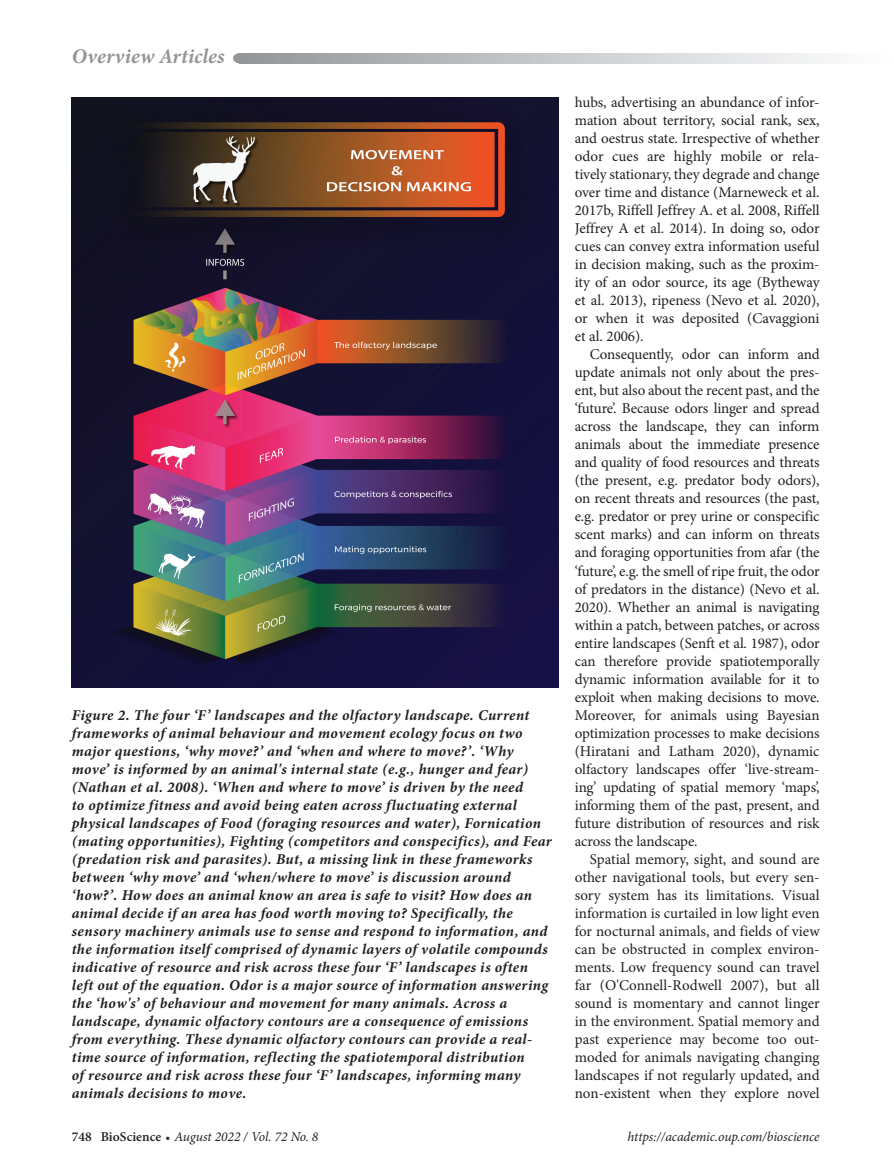
<style>
.page{position:relative;width:894px;height:1174px;background:#fff}
.page>*{position:absolute;margin:0;border:0;box-sizing:border-box;transform-origin:0 0}
.t1{font:italic 700 21px "Minion Pro";letter-spacing:.005em;color:#939598}
.Para{font:15px/18px "Minion Pro";letter-spacing:-.005em;color:#231f20;text-align:justify}
.FigCaption{font:italic 700 15px/18px "Minion Pro";letter-spacing:.025em;color:#231f20}
.t2{font:italic 13.5px "Minion Pro";letter-spacing:-.005em;color:#231f20}
.s1{font-weight:600;font-style:normal}
.s2{font-weight:600;font-style:normal;font-size:12px}
</style>
<div class="page">
<svg style="left:243px;top:53px;width:580px;height:11px;background:#c5c6c9"></svg>
<div style="left:233px;top:53px;width:14px;height:11px;background:#939598;border-radius:50%"></div>
<img style="left:72px;top:98px;width:486px;height:589px">
<h1 class="t1" style="left:72px;top:41px;width:154px">Overview Articles</h1>
<p class="FigCaption" style="left:72px;top:706px;width:481px">Figure 2. The four ‘F’ landscapes and the olfactory landscape. Current frameworks of animal behaviour and movement ecology focus on two major questions, ‘why move?’ and ‘when and where to move?’. ‘Why move’ is informed by an animal's internal state (e.g., hunger and fear) (Nathan et al. 2008). ‘When and where to move’ is driven by the need<br>to optimize fitness and avoid being eaten across fluctuating external physical landscapes of Food (foraging resources and water), Fornication (mating opportunities), Fighting (competitors and conspecifics), and Fear (predation risk and parasites). But, a missing link in these frameworks between ‘why move’ and ‘when/where to move’ is discussion around ‘how?’. How does an animal know an area is safe to visit? How does an animal decide if an area has food worth moving to? Specifically, the sensory machinery animals use to sense and respond to information, and the information itself comprised of dynamic layers of volatile compounds indicative of resource and risk across these four ‘F’ landscapes is often left out of the equation. Odor is a major source of information answering the ‘how's’ of behaviour and movement for many animals. Across a landscape, dynamic olfactory contours are a consequence of emissions from everything. These dynamic olfactory contours can provide a real&shy;time source of information, reflecting the spatiotemporal distribution<br>of resource and risk across these four ‘F’ landscapes, informing many animals decisions to move.</p>
<p class="Para" style="left:574px;top:94px;width:246px">hubs, advertising an abundance of infor&shy;mation about territory, social rank, sex, and oestrus state. Irrespective of whether odor cues are highly mobile or rela&shy;tively stationary, they degrade and change over time and distance (Marneweck et al.<br>2017b, Riffell Jeffrey A. et al. 2008, Riffell Jeffrey A et al. 2014). In doing so, odor cues can convey extra information useful in decision making, such as the proxim&shy;ity of an odor source, its age (Bytheway et al. 2013), ripeness (Nevo et al. 2020), or when it was deposited (Cavaggioni et al. 2006).</p>
<p class="Para" style="left:574px;top:346px;width:246px;text-indent:15px">Consequently, odor can inform and update animals not only about the pres&shy;ent, but also about the recent past, and the ‘future’. Because odors linger and spread across the landscape, they can inform animals about the immediate presence and quality of food resources and threats (the present, e.g. predator body odors), on recent threats and resources (the past, e.g. predator or prey urine or conspecific scent marks) and can inform on threats and foraging opportunities from afar (the ‘future’, e.g. the smell of ripe fruit, the odor of predators in the distance) (Nevo et al.<br>2020). Whether an animal is navigating within a patch, between patches, or across entire landscapes (Senft et al. 1987), odor can therefore provide spatiotemporally dynamic information available for it to exploit when making decisions to move.<br>Moreover, for animals using Bayesian optimization processes to make decisions (Hiratani and Latham 2020), dynamic olfactory landscapes offer ‘live-stream&shy;ing’ updating of spatial memory ‘maps’, informing them of the past, present, and future distribution of resources and risk across the landscape.</p>
<p class="Para" style="left:574px;top:850px;width:246px;text-indent:15px">Spatial memory, sight, and sound are other navigational tools, but every sen&shy;sory system has its limitations. Visual information is curtailed in low light even for nocturnal animals, and fields of view can be obstructed in complex environ&shy;ments. Low frequency sound can travel far (O'Connell-Rodwell 2007), but all sound is momentary and cannot linger in the environment. Spatial memory and past experience may become too out&shy;moded for animals navigating changing landscapes if not regularly updated, and non-existent when they explore novel</p>
<p class="t2" style="left:72px;top:1127px;width:248px"><span class="s1">748 BioScience</span> <span class="s2">•</span> August 2022 / Vol. 72 No. 8</p>
<p class="t2" style="left:627px;top:1127px;width:193px">https://academic.oup.com/bioscience</p>
</div>
